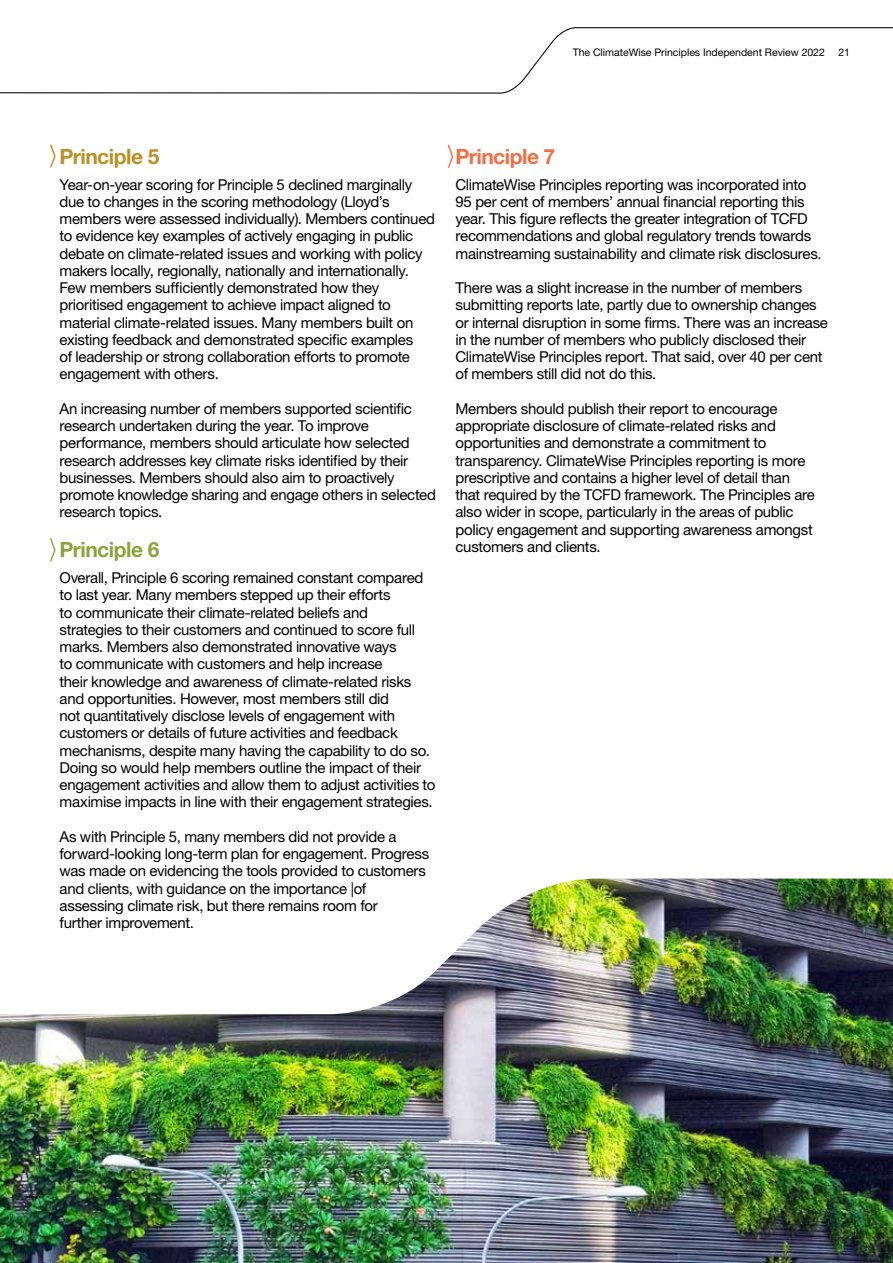
<style>
.page{position:relative;width:893px;height:1263px;background:#fff}
.page>*{position:absolute;margin:0;border:0;box-sizing:border-box;transform-origin:0 0}
.t1{font:700 21px "Helvetica Neue LT Std";letter-spacing:-.025em;color:#bc9022}
.t2{font:700 21px "Helvetica Neue LT Std";letter-spacing:-.025em;color:#8da33c}
.t3{font:700 21px "Helvetica Neue LT Std";letter-spacing:-.025em;color:#f36e44}
.t4{font:15px/17.2px "Helvetica Neue LT Std";letter-spacing:-.02em;color:#000}
.t5{font:10.5px "Helvetica Neue LT Std";color:#000}
</style>
<div class="page">
<svg style="left:0;top:27px;width:893px;height:67px"></svg>
<img style="left:0;top:1014px;width:893px;height:249px">
<img style="left:336px;top:878px;width:557px;height:136px">
<svg style="left:50px;top:145px;width:6px;height:22px"></svg>
<svg style="left:50px;top:538px;width:6px;height:23px"></svg>
<svg style="left:448px;top:145px;width:5px;height:23px"></svg>
<p class="t5" style="left:573px;top:46px;width:254px">The ClimateWise Principles Independent Review 2022</p>
<p class="t5" style="left:838px;top:46px;width:13px">21</p>
<h1 class="t1" style="left:60px;top:143px;width:101px">Principle 5</h1>
<p class="t4" style="left:60px;top:175px;width:377px">Year-on-year scoring for Principle 5 declined marginally due to changes in the scoring methodology (Lloyd’s members were assessed individually). Members continued to evidence key examples of actively engaging in public debate on climate-related issues and working with policy makers locally, regionally, nationally and internationally.<br>Few members sufficiently demonstrated how they prioritised engagement to achieve impact aligned to material climate-related issues. Many members built on existing feedback and demonstrated specific examples<br>of leadership or strong collaboration efforts to promote engagement with others.</p>
<p class="t4" style="left:60px;top:400px;width:378px">An increasing number of members supported scientific research undertaken during the year. To improve performance, members should articulate how selected research addresses key climate risks identified by their businesses. Members should also aim to proactively promote knowledge sharing and engage others in selected research topics.</p>
<h1 class="t2" style="left:60px;top:537px;width:101px">Principle 6</h1>
<p class="t4" style="left:60px;top:569px;width:377px">Overall, Principle 6 scoring remained constant compared to last year. Many members stepped up their efforts<br>to communicate their climate-related beliefs and<br>strategies to their customers and continued to score full marks. Members also demonstrated innovative ways<br>to communicate with customers and help increase<br>their knowledge and awareness of climate-related risks and opportunities. However, most members still did<br>not quantitatively disclose levels of engagement with customers or details of future activities and feedback mechanisms, despite many having the capability to do so.<br>Doing so would help members outline the impact of their engagement activities and allow them to adjust activities to maximise impacts in line with their engagement strategies.</p>
<p class="t4" style="left:60px;top:828px;width:371px">As with Principle 5, many members did not provide a forward-looking long-term plan for engagement. Progress was made on evidencing the tools provided to customers and clients, with guidance on the importance |of assessing climate risk, but there remains room for<br>further improvement.</p>
<h1 class="t3" style="left:455px;top:143px;width:101px">Principle 7</h1>
<p class="t4" style="left:455px;top:175px;width:368px">ClimateWise Principles reporting was incorporated into 95 per cent of members’ annual financial reporting this year. This figure reflects the greater integration of TCFD recommendations and global regulatory trends towards mainstreaming sustainability and climate risk disclosures.</p>
<p class="t4" style="left:455px;top:279px;width:374px">There was a slight increase in the number of members submitting reports late, partly due to ownership changes or internal disruption in some firms. There was an increase in the number of members who publicly disclosed their ClimateWise Principles report. That said, over 40 per cent of members still did not do this.</p>
<p class="t4" style="left:455px;top:400px;width:361px">Members should publish their report to encourage appropriate disclosure of climate-related risks and opportunities and demonstrate a commitment to transparency. ClimateWise Principles reporting is more prescriptive and contains a higher level of detail than that required by the TCFD framework. The Principles are also wider in scope, particularly in the areas of public policy engagement and supporting awareness amongst customers and clients.</p>
</div>
